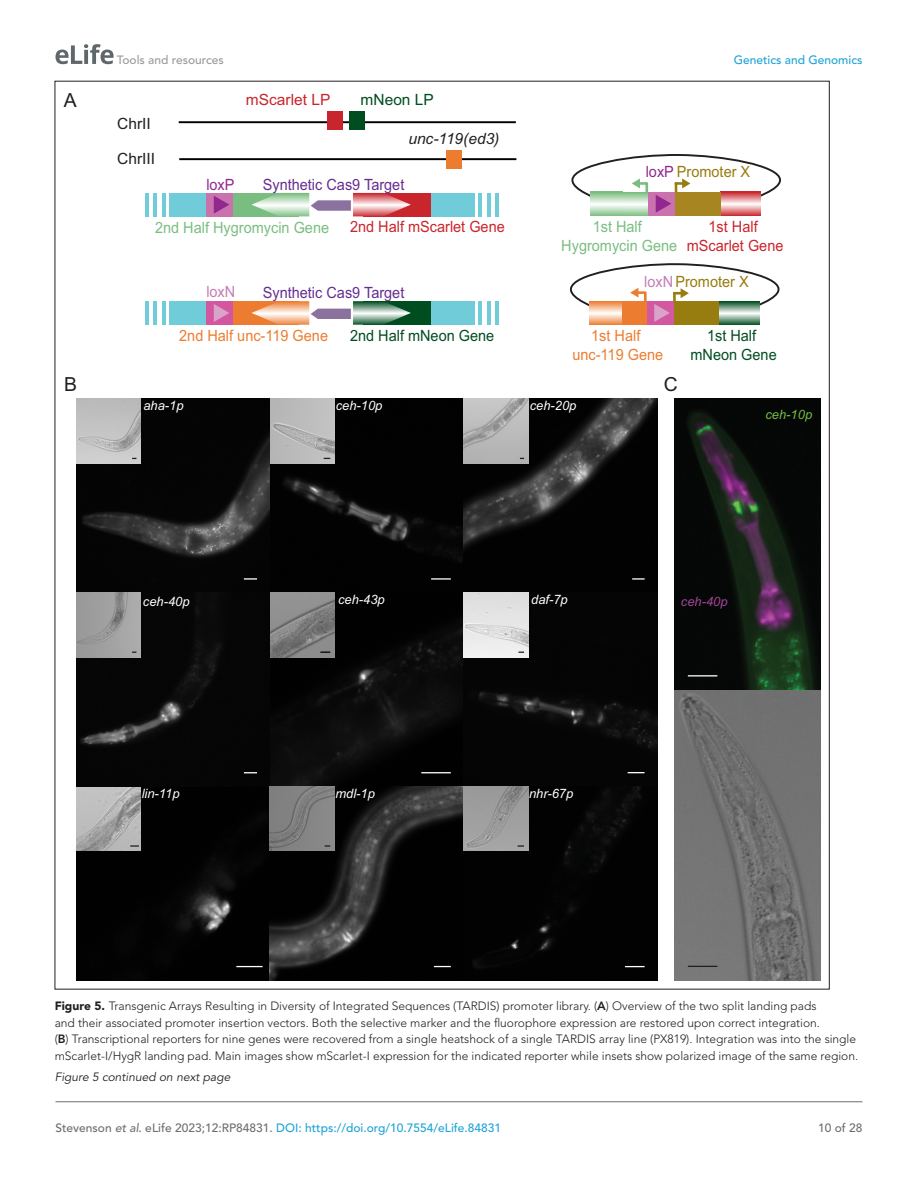
<style>
.page{position:relative;width:918px;height:1188px;background:#fff}
.page>*{position:absolute;margin:0;border:0;box-sizing:border-box;transform-origin:0 0}
.t1{font:19.35px "Arial";color:#231f20}
.t2{font:15.45px/18.6px "Arial";color:#7abd80;text-align:center;scale:.94 1}
.t3{font:15.45px/18.6px "Arial";color:#c9252c;text-align:center;scale:.94 1}
.t4{font:15.45px "Arial";color:#662d91;scale:.94 1}
.t5{font:15.45px/18.6px "Arial";color:#ec7d30;text-align:center;scale:.94 1}
.t6{font:15.45px/18.6px "Arial";color:#004d20;text-align:center;scale:.94 1}
.t7{font:15.45px "Arial";color:#977c0f;scale:.94 1}
.t8{font:italic 15.45px "Arial";color:#231f20}
.t9{font:15.45px "Arial";color:#231f20}
.t10{font:15.45px "Arial";color:#c9252c}
.t11{font:15.45px "Arial";color:#004d20}
.t12{font:15.45px "Arial";color:#92278f;scale:.94 1}
.t13{font:15.45px "Arial";color:#c47db5;scale:.94 1}
.t14{font:italic 12.9px "Arial";color:#fff}
.t15{font:italic 12.9px "Arial";color:#a54399}
.t16{font:italic 12.9px "Arial";color:#73bf44}
.t17{font:300 12px/16.5px "Avenir LT Std";color:#231f20}
.t18{font:500 12px "Avenir LT Std";color:#1ea4d7}
.t19{font:italic 12px "Avenir LT Std";color:#231f20}
.t20{font:500 12px "Avenir LT Std";color:#9a9a9a}
.t21{font:500 12px "Avenir LT Std";color:#6e6e70}
.s1{color:#92278f}
.s2{color:#c47db5}
.s3{font-weight:900}
.s4{font-weight:800}
.s5{color:#6e6e70}
.s6{font-style:italic;color:#6e6e70}
</style>
<div class="page">
<svg style="left:56px;top:44px;width:58px;height:20px"></svg>
<hr style="left:56px;top:1101px;width:806px;height:1px;background:#6e6e70">
<div style="left:430px;top:193px;width:44px;height:23px;background:#70ccd8"></div>
<hr style="left:478px;top:193px;width:4px;height:23px;background:#70ccd8">
<hr style="left:495px;top:193px;width:4px;height:23px;background:#70ccd8">
<hr style="left:487px;top:193px;width:4px;height:23px;background:#70ccd8">
<div style="left:169px;top:193px;width:37px;height:23px;background:#70ccd8"></div>
<hr style="left:162px;top:193px;width:4px;height:23px;background:#70ccd8">
<hr style="left:145px;top:193px;width:4px;height:23px;background:#70ccd8">
<hr style="left:153px;top:193px;width:4px;height:23px;background:#70ccd8">
<hr style="left:179px;top:158px;width:337px;height:2px;background:#000">
<hr style="left:179px;top:121px;width:337px;height:2px;background:#000">
<div style="left:327px;top:111px;width:16px;height:18px;background:#c9252c"></div>
<div style="left:349px;top:111px;width:16px;height:19px;background:#004d20"></div>
<div style="left:446px;top:150px;width:16px;height:19px;background:#ec7d30"></div>
<div style="left:232px;top:193px;width:67px;height:23px;background:#7abd80"></div>
<div style="left:363px;top:193px;width:67px;height:23px;background:#c9252c"></div>
<svg style="left:251px;top:193px;width:160px;height:23px"></svg>
<div style="left:206px;top:193px;width:27px;height:23px;background:#ca72ae"></div>
<svg style="left:214px;top:196px;width:15px;height:18px"></svg>
<div style="left:430px;top:301px;width:44px;height:24px;background:#70ccd8"></div>
<hr style="left:478px;top:301px;width:4px;height:24px;background:#70ccd8">
<hr style="left:495px;top:301px;width:4px;height:24px;background:#70ccd8">
<hr style="left:487px;top:301px;width:4px;height:24px;background:#70ccd8">
<div style="left:169px;top:301px;width:37px;height:24px;background:#70ccd8"></div>
<hr style="left:162px;top:301px;width:4px;height:24px;background:#70ccd8">
<hr style="left:145px;top:301px;width:4px;height:24px;background:#70ccd8">
<hr style="left:153px;top:301px;width:4px;height:24px;background:#70ccd8">
<div style="left:232px;top:301px;width:67px;height:24px;background:#ec7d30"></div>
<div style="left:363px;top:301px;width:67px;height:24px;background:#004d20"></div>
<svg style="left:251px;top:301px;width:160px;height:24px"></svg>
<div style="left:206px;top:301px;width:27px;height:24px;background:#d257a0"></div>
<svg style="left:214px;top:304px;width:15px;height:18px"></svg>
<div style="left:593px;top:192px;width:56px;height:23px;background:#97cb9c"></div>
<div style="left:591px;top:192px;width:32px;height:23px;background:#96cb9b"></div>
<div style="left:720px;top:192px;width:41px;height:23px;background:#d45157"></div>
<div style="left:675px;top:192px;width:46px;height:23px;background:#a78521"></div>
<div style="left:648px;top:192px;width:27px;height:23px;background:#ca72ae"></div>
<svg style="left:571px;top:154px;width:210px;height:59px"></svg>
<div style="left:591px;top:301px;width:56px;height:24px;background:#ec7d30"></div>
<div style="left:589px;top:301px;width:32px;height:24px;background:#ef9353"></div>
<div style="left:673px;top:301px;width:46px;height:24px;background:#977c0f"></div>
<div style="left:647px;top:301px;width:26px;height:24px;background:#d258a0"></div>
<div style="left:719px;top:301px;width:41px;height:24px;background:#2c6c46"></div>
<img style="left:675px;top:399px;width:145px;height:581px">
<svg style="left:688px;top:966px;width:29px;height:1px"></svg>
<svg style="left:688px;top:675px;width:29px;height:1px"></svg>
<img style="left:76px;top:399px;width:582px;height:581px">
<hr style="left:431px;top:578px;width:20px;height:2px;background:#fff">
<svg style="left:236px;top:966px;width:27px;height:1px"></svg>
<img style="left:76px;top:786px;width:65px;height:65px">
<svg style="left:130px;top:845px;width:9px;height:2px"></svg>
<svg style="left:632px;top:578px;width:13px;height:2px"></svg>
<img style="left:464px;top:399px;width:64px;height:64px">
<img style="left:270px;top:399px;width:65px;height:64px">
<img style="left:76px;top:399px;width:65px;height:64px">
<svg style="left:244px;top:578px;width:13px;height:2px"></svg>
<img style="left:270px;top:593px;width:65px;height:64px">
<hr style="left:421px;top:772px;width:30px;height:1px;background:#fff">
<svg style="left:628px;top:772px;width:17px;height:1px"></svg>
<img style="left:464px;top:593px;width:64px;height:64px">
<svg style="left:244px;top:772px;width:13px;height:1px"></svg>
<img style="left:76px;top:593px;width:65px;height:64px">
<svg style="left:434px;top:966px;width:17px;height:1px"></svg>
<img style="left:270px;top:786px;width:65px;height:65px">
<img style="left:464px;top:786px;width:64px;height:65px">
<svg style="left:518px;top:845px;width:6px;height:2px"></svg>
<svg style="left:625px;top:966px;width:20px;height:1px"></svg>
<svg style="left:569px;top:263px;width:210px;height:59px"></svg>
<h1 class="t1" style="left:64px;top:87px;width:14px">A</h1>
<p class="t20" style="left:117px;top:53px;width:108px">Tools and resources</p>
<p class="t18" style="left:734px;top:53px;width:130px">Genetics and Genomics</p>
<p class="t9" style="left:117px;top:113px;width:35px">ChrII</p>
<p class="t9" style="left:117px;top:148px;width:39px">ChrIII</p>
<p class="t12" style="left:206px;top:174px;width:32px">loxP</p>
<p class="t10" style="left:246px;top:89px;width:86px">mScarlet LP</p>
<p class="t11" style="left:361px;top:89px;width:75px">mNeon LP</p>
<p class="t8" style="left:408px;top:129px;width:93px">unc-119(ed3)</p>
<p class="t4" style="left:263px;top:174px;width:152px">Synthetic Cas9 Target</p>
<p class="t2" style="left:155px;top:218px;width:187px">2nd Half Hygromycin Gene</p>
<p class="t3" style="left:350px;top:218px;width:166px">2nd Half mScarlet Gene</p>
<p class="t13" style="left:206px;top:281px;width:32px">loxN</p>
<p class="t4" style="left:263px;top:282px;width:152px">Synthetic Cas9 Target</p>
<p class="t5" style="left:179px;top:326px;width:160px">2nd Half unc-119 Gene</p>
<p class="t6" style="left:350px;top:326px;width:155px">2nd Half mNeon Gene</p>
<p class="t7" style="left:646px;top:161px;width:113px"><span class="s1">loxP</span> Promoter X</p>
<p class="t2" style="left:561px;top:217px;width:125px">1st Half<br>Hygromycin Gene</p>
<p class="t3" style="left:687px;top:217px;width:104px">1st Half mScarlet Gene</p>
<p class="t7" style="left:644px;top:271px;width:113px"><span class="s2">loxN</span> Promoter X</p>
<p class="t5" style="left:572px;top:326px;width:98px">1st Half unc-119 Gene</p>
<p class="t6" style="left:691px;top:327px;width:93px">1st Half mNeon Gene</p>
<h1 class="t1" style="left:64px;top:371px;width:14px">B</h1>
<h1 class="t1" style="left:664px;top:371px;width:15px">C</h1>
<p class="t14" style="left:143px;top:398px;width:42px">aha-1p</p>
<p class="t14" style="left:336px;top:398px;width:48px">ceh-10p</p>
<p class="t14" style="left:530px;top:398px;width:48px">ceh-20p</p>
<p class="t16" style="left:766px;top:406px;width:48px">ceh-10p</p>
<p class="t14" style="left:143px;top:593px;width:48px">ceh-40p</p>
<p class="t14" style="left:338px;top:591px;width:48px">ceh-43p</p>
<p class="t14" style="left:531px;top:591px;width:38px">daf-7p</p>
<p class="t15" style="left:681px;top:593px;width:48px">ceh-40p</p>
<p class="t14" style="left:142px;top:786px;width:39px">lin-11p</p>
<p class="t14" style="left:335px;top:786px;width:41px">mdl-1p</p>
<p class="t14" style="left:529px;top:786px;width:46px">nhr-67p</p>
<p class="t17" style="left:55px;top:998px;width:805px"><span class="s3">Figure 5.</span> Transgenic Arrays Resulting in Diversity of Integrated Sequences (TARDIS) promoter library. (<span class="s4">A</span>) Overview of the two split landing pads<br>and their associated promoter insertion vectors. Both the selective marker and the fluorophore expression are restored upon correct integration.<br>(<span class="s4">B</span>) Transcriptional reporters for nine genes were recovered from a single heatshock of a single TARDIS array line (PX819). Integration was into the single mScarlet-I/HygR landing pad. Main images show mScarlet-I expression for the indicated reporter while insets show polarized image of the same region.</p>
<p class="t19" style="left:55px;top:1070px;width:177px">Figure 5 continued on next page</p>
<p class="t18" style="left:56px;top:1121px;width:447px"><span class="s5">Stevenson</span> <span class="s6">et al</span><span class="s5">. eLife 2023;12:RP84831.</span> DOI: https://doi.org/10.7554/eLife.84831</p>
<p class="t21" style="left:818px;top:1121px;width:46px">10 of 28</p>
</div>
